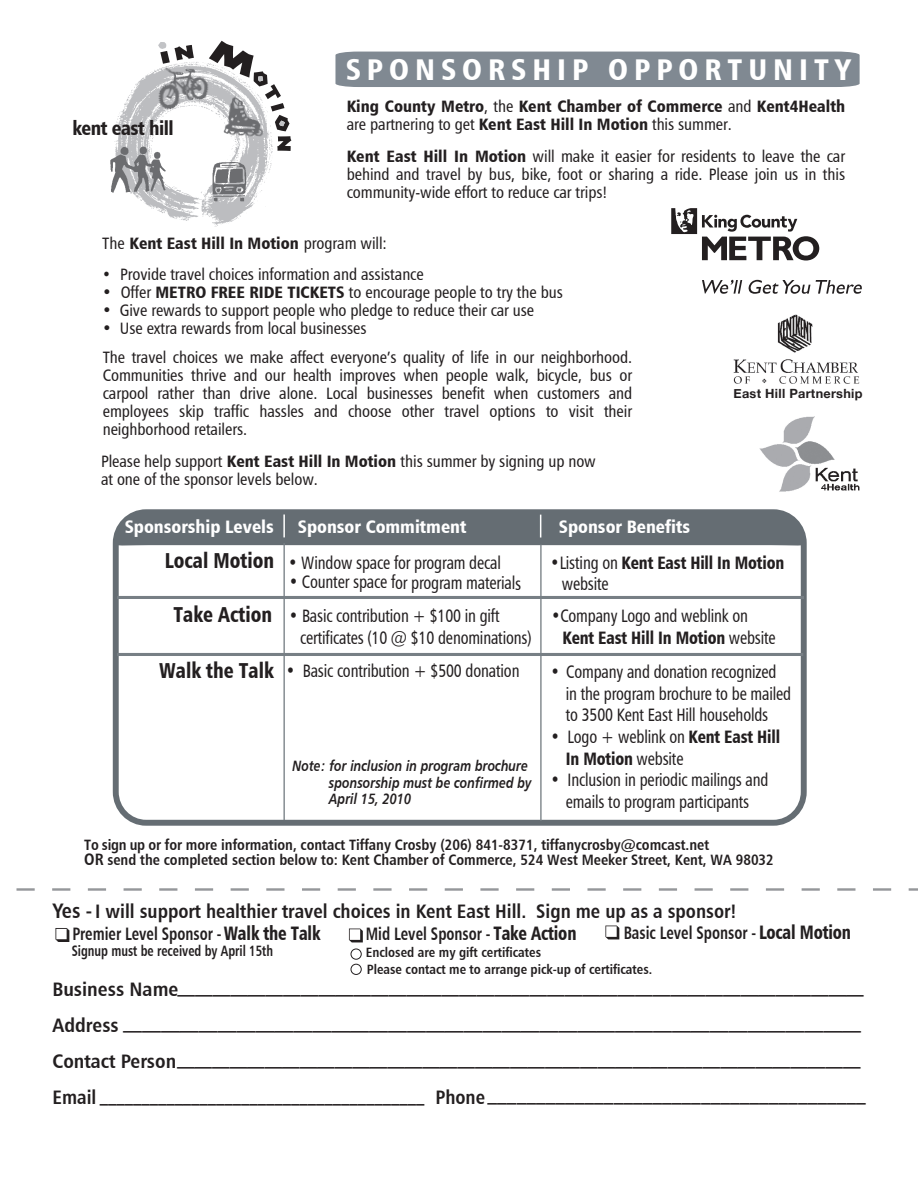
<style>
.page{position:relative;width:918px;height:1188px;background:#fff}
.page>*{position:absolute;margin:0;border:0;box-sizing:border-box;transform-origin:0 0}
.t1{font:30px "Humanist 777 BT Black Condensed B";letter-spacing:.2em;color:#fff}
.t2{font:21.6px "Humanist 777 BT Black Condensed B";color:#231f20;scale:.9 1}
.t3{font:19.65px "Humanist 777 BT Black Condensed B";letter-spacing:-.025em;color:#231f20}
.t4{font:19.5px "Humanist 777 BT Bold Condensed B";color:#231f20}
.t5{font:19.5px "Humanist 777 BT Bold Condensed B";color:#231f20;scale:1.8 1}
.t6{font:19.5px "Humanist 777 BT Bold Condensed B";color:#231f20;scale:1.94 1}
.t7{font:19.5px "Humanist 777 BT Bold Condensed B";color:#231f20;scale:.85 1}
.t8{font:19.5px/36px "Humanist 777 BT Bold Condensed B";color:#231f20;scale:1.05 1}
.t9{font:18px/21.6px "Humanist 777 BT Roman Condensed B";letter-spacing:-.01em;color:#231f20;scale:.9 1}
.t10{font:18px "Humanist 777 BT Bold Condensed B";color:#231f20;scale:.86 1}
.t11{font:18px "Humanist 777 BT Black Condensed B";letter-spacing:-.01em;color:#231f20;scale:.9 1}
.t12{font:18px "Humanist 777 BT Black Condensed B";color:#fff}
.t13{font:16.5px/18px "Humanist 777 BT Roman Condensed B";letter-spacing:-.005em;color:#231f20}
.t14{font:16.5px "Humanist 777 BT Black Condensed B";color:#231f20}
.t15{font:15px/15px "Humanist 777 BT Bold Condensed B";color:#231f20}
.t16{font:15px/16.2px "Humanist 777 BT Bold Italic B";color:#231f20;scale:.81 1}
.t17{font:15px "Humanist 777 BT Bold Condensed B";color:#231f20;scale:.86 1}
.t18{font:13.5px/16.2px "Humanist 777 BT Bold Condensed B";color:#231f20}
.t19{font:700 12.75px "Helvetica Neue";letter-spacing:.02em;color:#231f20}
.s1{font-family:"Humanist 777 BT Roman Condensed B"}
.s2{font-family:"Humanist 777 BT Black Condensed B"}
.s3{font-family:"Humanist 777 BT Roman B";font-size:15.75px}
.s4{font-size:16.5px}
.s5{font-size:21px}
.s6{font-family:"Humanist 777 BT Black Condensed B";font-size:19.5px}
</style>
<div class="page">
<div style="left:335px;top:52px;width:525px;height:35px;background:#808992"></div>
<svg style="left:16px;top:888px;width:902px;height:3px"></svg>
<svg style="left:349px;top:929px;width:14px;height:13px"></svg>
<div style="left:351px;top:949px;width:11px;height:11px;border:1px solid #231f20;border-radius:50%"></div>
<div style="left:351px;top:964px;width:11px;height:11px;border:1px solid #231f20;border-radius:50%"></div>
<svg style="left:671px;top:208px;width:148px;height:53px"></svg>
<svg style="left:702px;top:280px;width:40px;height:14px"></svg>
<svg style="left:748px;top:280px;width:62px;height:14px"></svg>
<svg style="left:816px;top:280px;width:46px;height:14px"></svg>
<img style="left:114px;top:69px;width:159px;height:158px">
<svg style="left:158px;top:42px;width:36px;height:19px"></svg>
<img style="left:206px;top:157px;width:45px;height:44px">
<img style="left:158px;top:61px;width:51px;height:57px">
<img style="left:110px;top:146px;width:56px;height:47px">
<svg style="left:209px;top:41px;width:82px;height:110px"></svg>
<svg style="left:605px;top:926px;width:14px;height:13px"></svg>
<img style="left:759px;top:416px;width:101px;height:76px">
<div style="left:113px;top:509px;width:694px;height:317px;border:6px solid #656d73;border-radius:31px"></div>
<hr style="left:117px;top:596px;width:687px;height:3px;background:#777f85">
<hr style="left:117px;top:653px;width:686px;height:3px;background:#777f85">
<hr style="left:283px;top:543px;width:2px;height:277px;background:#777f85">
<hr style="left:540px;top:545px;width:2px;height:276px;background:#777f85">
<div style="left:116px;top:514px;width:688px;height:32px;background:#656d73"></div>
<img style="left:733px;top:315px;width:127px;height:69px">
<p class="t3" style="left:73px;top:116px;width:103px">kent east hill</p>
<h1 class="t1" style="left:346px;top:51px;width:507px">SPONSORSHIP OPPORTUNITY</h1>
<p class="t14" style="left:347px;top:96px;width:500px">King County Metro<span class="s1">, the</span> Kent Chamber of Commerce <span class="s1">and</span> Kent4Health</p>
<p class="t13" style="left:347px;top:109px;width:500px;line-height:31.5px">are partnering to get <span class="s2">Kent East Hill In Motion</span> this summer.<br><span class="s2">Kent East Hill In Motion</span> will make it easier for residents to leave the car</p>
<p class="t13" style="left:347px;top:165px;width:500px">behind and travel by bus, bike, foot or sharing a ride. Please join us in this community-wide effort to reduce car trips!</p>
<p class="t14" style="left:102px;top:233px;width:286px"><span class="s1">The</span> Kent East Hill In Motion <span class="s1">program will:</span></p>
<p class="t13" style="left:102px;top:265px;width:323px"><span class="s3">•</span> Provide travel choices information and assistance</p>
<p class="t13" style="left:102px;top:283px;width:462px">• Offer <span class="s2">METRO FREE RIDE TICKETS</span> to encourage people to try the bus</p>
<p class="t13" style="left:102px;top:301px;width:434px">• Give rewards to support people who pledge to reduce their car use</p>
<p class="t13" style="left:102px;top:319px;width:266px">• Use extra rewards from local businesses</p>
<p class="t13" style="left:103px;top:348px;width:531px;text-align:justify">The travel choices we make affect everyone’s quality of life in our neighborhood.<br>Communities thrive and our health improves when people walk, bicycle, bus or carpool rather than drive alone. Local businesses benefit when customers and employees skip traffic hassles and choose other travel options to visit their neighborhood retailers.</p>
<p class="t13" style="left:101px;top:451px;width:496px">Please help support <span class="s2">Kent East Hill In Motion</span> this summer by signing up now at one of the sponsor levels below.</p>
<p class="t12" style="left:125px;top:515px;width:151px">Sponsorship Levels</p>
<p class="t12" style="left:298px;top:516px;width:170px">Sponsor Commitment</p>
<p class="t12" style="left:559px;top:516px;width:133px">Sponsor Benefits</p>
<p class="t19" style="left:734px;top:385px;width:130px">East Hill Partnership</p>
<h2 class="t2" style="left:165px;top:547px;width:123px">Local Motion</h2>
<p class="t9" style="left:288px;top:551px;width:238px">• Window space for program decal</p>
<p class="t9" style="left:289px;top:571px;width:260px">• Counter space for program materials</p>
<p class="t11" style="left:550px;top:551px;width:262px"><span class="s1">•Listing on</span> Kent East Hill In Motion</p>
<p class="t9" style="left:562px;top:573px;width:54px">website</p>
<h2 class="t2" style="left:174px;top:601px;width:111px">Take Action</h2>
<h2 class="t2" style="left:159px;top:657px;width:129px">Walk the Talk</h2>
<p class="t9" style="left:300px;top:605px;width:259px;text-indent:-11px">• Basic contribution + $100 in gift certificates (10 @ $10 denominations)</p>
<p class="t9" style="left:286px;top:660px;width:261px">• Basic contribution + $500 donation</p>
<p class="t16" style="left:329px;top:758px;width:252px;text-indent:-37px">Note: for inclusion in program brochure sponsorship must be confirmed by<br>April 15, 2010</p>
<p class="t9" style="left:551px;top:605px;width:220px">•Company Logo and weblink on</p>
<p class="t11" style="left:563px;top:626px;width:239px">Kent East Hill In Motion <span class="s1">website</span></p>
<p class="t9" style="left:566px;top:661px;width:252px;text-indent:-15px">• Company and donation recognized in the program brochure to be mailed to 3500 Kent East Hill households</p>
<p class="t9" style="left:551px;top:726px;width:257px">• Logo + weblink on <span class="s2">Kent East Hill</span></p>
<p class="t11" style="left:566px;top:747px;width:132px">In Motion <span class="s1">website</span></p>
<p class="t9" style="left:551px;top:769px;width:244px;text-align:center">• Inclusion in periodic mailings and emails to program participants</p>
<p class="t15" style="left:84px;top:837px;width:691px">To sign up or for more information, contact Tiffany Crosby (206) 841-8371, tiffanycrosby@comcast.net<br><span class="s4">OR</span> send the completed section below to: Kent Chamber of Commerce, 524 West Meeker Street, Kent, WA 98032</p>
<p class="t4" style="left:53px;top:899px;width:685px"><span class="s5">Yes -</span> I will support healthier travel choices in Kent East Hill. Sign me up as a sponsor!</p>
<p class="t10" style="left:72px;top:923px;width:290px">Premier Level Sponsor - <span class="s6">Walk the Talk</span></p>
<p class="t10" style="left:366px;top:923px;width:247px">Mid Level Sponsor - <span class="s6">Take Action</span></p>
<p class="t17" style="left:72px;top:941px;width:236px">Signup must be received by April 15th</p>
<p class="t18" style="left:366px;top:944px;width:288px">Enclosed are my gift certificates<br>Please contact me to arrange pick-up of certificates.</p>
<p class="t8" style="left:53px;top:971px;width:122px">Business Name<br>Address<br>Contact Person<br>Email</p>
<p class="t10" style="left:624px;top:922px;width:266px">Basic Level Sponsor - <span class="s6">Local Motion</span></p>
<p class="t5" style="left:178px;top:973px;width:383px">_______________________________________</p>
<p class="t6" style="left:123px;top:1009px;width:382px">_______________________________________</p>
<p class="t5" style="left:177px;top:1045px;width:381px">_______________________________________</p>
<p class="t7" style="left:100px;top:1082px;width:384px">_______________________________________</p>
<p class="t4" style="left:435px;top:1081px;width:432px">Phone _______________________________________</p>
</div>
